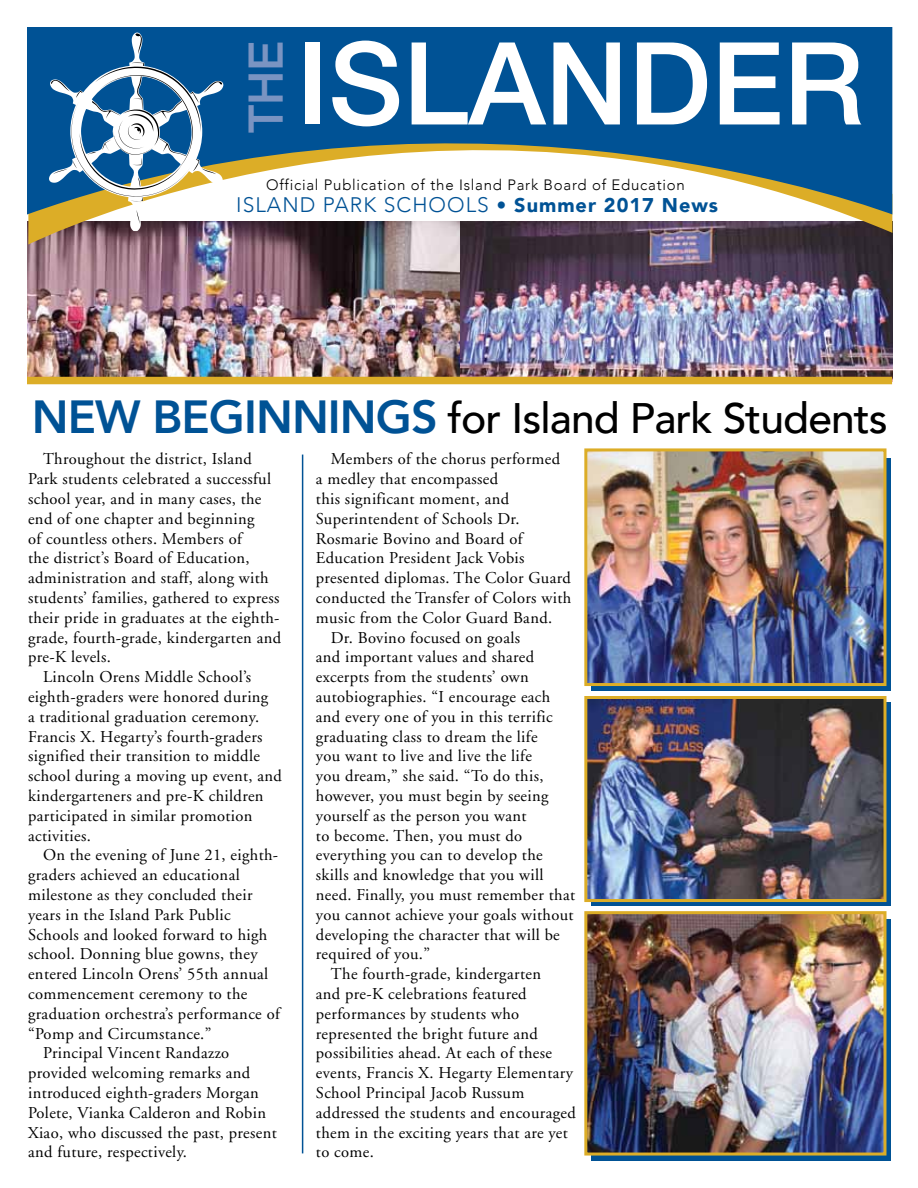
<style>
.page{position:relative;width:918px;height:1188px;background:#fff}
.page>*{position:absolute;margin:0;border:0;box-sizing:border-box;transform-origin:0 0}
.t1{font:500 114.75px "Helvetica Neue";color:#fff}
.t2{font:500 47.55px "Helvetica Neue";color:#7a94c2}
.t3{font:500 42.6px "Avenir";letter-spacing:-.02em;color:#000}
.t4{font:300 21px "Avenir";letter-spacing:.05em;color:#005295}
.t5{font:900 19.8px "Avenir";letter-spacing:.05em;color:#005295}
.t6{font:16.5px "Adobe Garamond";letter-spacing:.02em;color:#000}
.t7{font:300 15px "Avenir";letter-spacing:.05em;color:#000}
.s1{font-weight:800;font-size:46.35px;color:#005295}
</style>
<div class="page">
<div style="left:592px;top:458px;width:299px;height:233px;background:#005295"></div>
<div style="left:592px;top:703px;width:299px;height:203px;background:#005295"></div>
<div style="left:592px;top:920px;width:299px;height:241px;background:#005295"></div>
<img style="left:27px;top:245px;width:865px;height:132px">
<img style="left:27px;top:214px;width:865px;height:31px">
<svg style="left:27px;top:27px;width:865px;height:187px;fill:#005295"></svg>
<svg style="left:49px;top:32px;width:175px;height:200px"></svg>
<hr style="left:302px;top:455px;width:1px;height:698px;background:#005295">
<img style="left:588px;top:452px;width:294px;height:230px">
<div style="left:584px;top:448px;width:302px;height:238px;border:3px solid #dcad27"></div>
<img style="left:588px;top:700px;width:294px;height:198px">
<div style="left:584px;top:696px;width:302px;height:206px;border:3px solid #dcad27"></div>
<img style="left:588px;top:915px;width:294px;height:237px">
<div style="left:584px;top:911px;width:302px;height:245px;border:3px solid #dcad27"></div>
<div style="left:27px;top:377px;width:865px;height:7px;background:#dcad27"></div>
<h2 class="t2" style="left:228px;top:133px;width:94px;rotate:-90deg">THE</h2>
<h1 class="t1" style="left:297px;top:-9px;width:569px">ISLANDER</h1>
<p class="t7" style="left:266px;top:176px;width:420px">Official Publication of the Island Park Board of Education</p>
<p class="t4" style="left:236px;top:192px;width:22px">Island</p>
<p class="t4" style="left:323px;top:192px;width:27px">Park</p>
<p class="t4" style="left:384px;top:192px;width:61px">Schools</p>
<p class="t5" style="left:496px;top:188px;width:223px">• Summer 2017 News</p>
<h3 class="t3" style="left:32px;top:381px;width:858px"><span class="s1">NEW BEGINNINGS</span> for Island Park Students</h3>
<p class="t6" style="left:43px;top:450px;width:210px">Throughout the district, Island</p>
<p class="t6" style="left:28px;top:470px;width:245px">Park students celebrated a successful</p>
<p class="t6" style="left:28px;top:490px;width:235px">school year, and in many cases, the</p>
<p class="t6" style="left:28px;top:510px;width:228px">end of one chapter and beginning</p>
<p class="t6" style="left:28px;top:530px;width:215px">of countless others. Members of</p>
<p class="t6" style="left:28px;top:549px;width:223px">the district’s Board of Education,</p>
<p class="t6" style="left:28px;top:569px;width:242px">administration and staff, along with</p>
<p class="t6" style="left:28px;top:589px;width:253px">students’ families, gathered to express</p>
<p class="t6" style="left:28px;top:609px;width:253px">their pride in graduates at the eighth-</p>
<p class="t6" style="left:28px;top:629px;width:255px">grade, fourth-grade, kindergarten and</p>
<p class="t6" style="left:28px;top:648px;width:84px">pre-K levels.</p>
<p class="t6" style="left:43px;top:668px;width:210px">Lincoln Orens Middle School’s</p>
<p class="t6" style="left:28px;top:688px;width:242px">eighth-graders were honored during</p>
<p class="t6" style="left:28px;top:708px;width:233px">a traditional graduation ceremony.</p>
<p class="t6" style="left:28px;top:728px;width:236px">Francis X. Hegarty’s fourth-graders</p>
<p class="t6" style="left:28px;top:747px;width:233px">signified their transition to middle</p>
<p class="t6" style="left:28px;top:767px;width:255px">school during a moving up event, and</p>
<p class="t6" style="left:28px;top:787px;width:237px">kindergarteners and pre-K children</p>
<p class="t6" style="left:28px;top:807px;width:226px">participated in similar promotion</p>
<p class="t6" style="left:28px;top:827px;width:64px">activities.</p>
<p class="t6" style="left:43px;top:846px;width:237px">On the evening of June 21, eighth-</p>
<p class="t6" style="left:28px;top:866px;width:213px">graders achieved an educational</p>
<p class="t6" style="left:28px;top:886px;width:226px">milestone as they concluded their</p>
<p class="t6" style="left:28px;top:906px;width:204px">years in the Island Park Public</p>
<p class="t6" style="left:28px;top:926px;width:241px">Schools and looked forward to high</p>
<p class="t6" style="left:28px;top:945px;width:231px">school. Donning blue gowns, they</p>
<p class="t6" style="left:28px;top:965px;width:242px">entered Lincoln Orens’ 55th annual</p>
<p class="t6" style="left:28px;top:985px;width:221px">commencement ceremony to the</p>
<p class="t6" style="left:28px;top:1005px;width:253px">graduation orchestra’s performance of</p>
<p class="t6" style="left:28px;top:1025px;width:185px">“Pomp and Circumstance.”</p>
<p class="t6" style="left:43px;top:1044px;width:188px">Principal Vincent Randazzo</p>
<p class="t6" style="left:28px;top:1064px;width:224px">provided welcoming remarks and</p>
<p class="t6" style="left:28px;top:1084px;width:232px">introduced eighth-graders Morgan</p>
<p class="t6" style="left:28px;top:1104px;width:240px">Polete, Vianka Calderon and Robin</p>
<p class="t6" style="left:28px;top:1124px;width:250px">Xiao, who discussed the past, present</p>
<p class="t6" style="left:28px;top:1143px;width:160px">and future, respectively.</p>
<p class="t6" style="left:331px;top:450px;width:231px">Members of the chorus performed</p>
<p class="t6" style="left:316px;top:470px;width:184px">a medley that encompassed</p>
<p class="t6" style="left:316px;top:490px;width:195px">this significant moment, and</p>
<p class="t6" style="left:316px;top:510px;width:205px">Superintendent of Schools Dr.</p>
<p class="t6" style="left:316px;top:530px;width:208px">Rosmarie Bovino and Board of</p>
<p class="t6" style="left:316px;top:549px;width:210px">Education President Jack Vobis</p>
<p class="t6" style="left:316px;top:569px;width:256px">presented diplomas. The Color Guard</p>
<p class="t6" style="left:316px;top:589px;width:257px">conducted the Transfer of Colors with</p>
<p class="t6" style="left:316px;top:609px;width:238px">music from the Color Guard Band.</p>
<p class="t6" style="left:331px;top:629px;width:191px">Dr. Bovino focused on goals</p>
<p class="t6" style="left:316px;top:648px;width:220px">and important values and shared</p>
<p class="t6" style="left:316px;top:668px;width:214px">excerpts from the students’ own</p>
<p class="t6" style="left:316px;top:688px;width:236px">autobiographies. “I encourage each</p>
<p class="t6" style="left:316px;top:708px;width:238px">and every one of you in this terrific</p>
<p class="t6" style="left:316px;top:728px;width:223px">graduating class to dream the life</p>
<p class="t6" style="left:316px;top:747px;width:218px">you want to live and live the life</p>
<p class="t6" style="left:316px;top:767px;width:229px">you dream,” she said. “To do this,</p>
<p class="t6" style="left:316px;top:787px;width:234px">however, you must begin by seeing</p>
<p class="t6" style="left:316px;top:807px;width:212px">yourself as the person you want</p>
<p class="t6" style="left:316px;top:827px;width:208px">to become. Then, you must do</p>
<p class="t6" style="left:316px;top:846px;width:228px">everything you can to develop the</p>
<p class="t6" style="left:316px;top:866px;width:229px">skills and knowledge that you will</p>
<p class="t6" style="left:316px;top:886px;width:261px">need. Finally, you must remember that</p>
<p class="t6" style="left:316px;top:906px;width:259px">you cannot achieve your goals without</p>
<p class="t6" style="left:316px;top:926px;width:245px">developing the character that will be</p>
<p class="t6" style="left:316px;top:945px;width:116px">required of you.”</p>
<p class="t6" style="left:331px;top:965px;width:212px">The fourth-grade, kindergarten</p>
<p class="t6" style="left:316px;top:985px;width:212px">and pre-K celebrations featured</p>
<p class="t6" style="left:316px;top:1005px;width:205px">performances by students who</p>
<p class="t6" style="left:316px;top:1025px;width:224px">represented the bright future and</p>
<p class="t6" style="left:316px;top:1044px;width:238px">possibilities ahead. At each of these</p>
<p class="t6" style="left:316px;top:1064px;width:259px">events, Francis X. Hegarty Elementary</p>
<p class="t6" style="left:316px;top:1084px;width:210px">School Principal Jacob Russum</p>
<p class="t6" style="left:316px;top:1104px;width:261px">addressed the students and encouraged</p>
<p class="t6" style="left:316px;top:1124px;width:254px">them in the exciting years that are yet</p>
<p class="t6" style="left:316px;top:1143px;width:60px">to come.</p>
</div>
